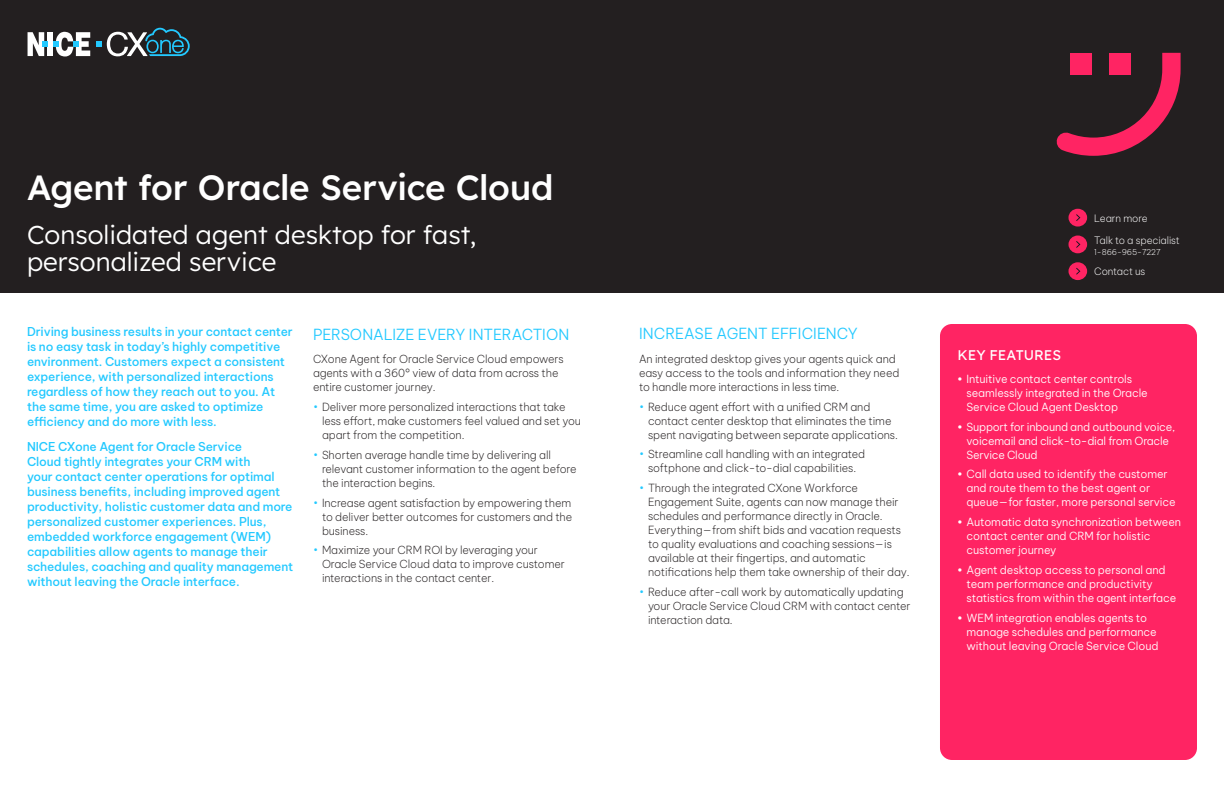
<style>
.page{position:relative;width:1224px;height:792px;background:#fff}
.page>*{position:absolute;margin:0;border:0;box-sizing:border-box;transform-origin:0 0}
.H1__white{font:35px "Lexend";letter-spacing:-.01em;color:#fff}
.H2__white{font:300 26px/27px "Lexend";color:#fff}
.Section_Title{font:300 15px "Be Vietnam Pro";letter-spacing:-.01em;color:#23c9ff}
.Key_Features_Benefit{font:14px "Lexend";color:#fff}
.Lead-in_paragraph__b{font:500 12px/15px "Be Vietnam Pro";letter-spacing:-.01em;color:#23c9ff}
.Body_Copy__K__11_14{font:200 11px/14px "Be Vietnam Pro";letter-spacing:-.01em;color:#231f20}
.t1{font:300 11px/14px "Be Vietnam Pro";letter-spacing:-.01em;color:#fff}
.t2{font:200 10px/22px "Be Vietnam Pro";letter-spacing:-.01em;color:#fff}
.t3{font:200 8px "Be Vietnam Pro";letter-spacing:-.01em;color:#fff}
.s1{color:#23c9ff}
</style>
<div class="page">
<div style="left:0;top:0;width:1224px;height:293px;background:#231f20"></div>
<svg style="left:1056px;top:53px;width:125px;height:103px"></svg>
<div style="left:1068px;top:209px;width:19px;height:18px;background:#ff2463;border-radius:50%"></div>
<svg style="left:1076px;top:214px;width:4px;height:7px"></svg>
<div style="left:1068px;top:236px;width:19px;height:17px;background:#ff2463;border-radius:50%"></div>
<svg style="left:1076px;top:241px;width:4px;height:7px"></svg>
<div style="left:1068px;top:262px;width:19px;height:18px;background:#ff2463;border-radius:50%"></div>
<svg style="left:1076px;top:268px;width:4px;height:7px"></svg>
<svg style="left:28px;top:32px;width:62px;height:25px"></svg>
<svg style="left:107px;top:28px;width:83px;height:28px"></svg>
<svg style="left:96px;top:41px;width:5px;height:6px"></svg>
<div style="left:940px;top:324px;width:257px;height:436px;background:#ff2463;border-radius:12px"></div>
<p class="H1__white" style="left:27px;top:162px;width:528px">Agent for Oracle Service Cloud</p>
<p class="H2__white" style="left:27px;top:219px;width:451px">Consolidated agent desktop for fast, personalized service</p>
<p class="Lead-in_paragraph__b" style="left:27px;top:323px;width:267px">Driving business results in your contact center is no easy task in today’s highly competitive environment. Customers expect a consistent experience, with personalized interactions regardless of how they reach out to you. At the same time, you are asked to optimize efficiency and do more with less.</p>
<p class="Lead-in_paragraph__b" style="left:27px;top:438px;width:268px">NICE CXone Agent for Oracle Service<br>Cloud tightly integrates your CRM with<br>your contact center operations for optimal business benefits, including improved agent productivity, holistic customer data and more personalized customer experiences. Plus, embedded workforce engagement (WEM) capabilities allow agents to manage their schedules, coaching and quality management without leaving the Oracle interface.</p>
<p class="Section_Title" style="left:313px;top:322px;width:258px">PERSONALIZE EVERY INTERACTION</p>
<p class="Body_Copy__K__11_14" style="left:313px;top:351px;width:252px">CXone Agent for Oracle Service Cloud empowers agents with a 360° view of data from across the entire customer journey.</p>
<p class="Body_Copy__K__11_14" style="left:322px;top:399px;width:260px;text-indent:-9px"><span class="s1">•</span> Deliver more personalized interactions that take less effort, make customers feel valued and set you apart from the competition.</p>
<p class="Body_Copy__K__11_14" style="left:322px;top:447px;width:256px;text-indent:-9px"><span class="s1">•</span> Shorten average handle time by delivering all relevant customer information to the agent before the interaction begins.</p>
<p class="Body_Copy__K__11_14" style="left:322px;top:495px;width:252px;text-align:justify;text-indent:-9px"><span class="s1">•</span> Increase agent satisfaction by empowering them to deliver better outcomes for customers and the business.</p>
<p class="Body_Copy__K__11_14" style="left:322px;top:542px;width:245px;text-indent:-9px"><span class="s1">•</span> Maximize your CRM ROI by leveraging your<br>Oracle Service Cloud data to improve customer interactions in the contact center.</p>
<p class="Section_Title" style="left:639px;top:322px;width:220px">INCREASE AGENT EFFICIENCY</p>
<p class="Body_Copy__K__11_14" style="left:639px;top:351px;width:262px">An integrated desktop gives your agents quick and easy access to the tools and information they need to handle more interactions in less time.</p>
<p class="Body_Copy__K__11_14" style="left:648px;top:399px;width:251px;text-indent:-9px"><span class="s1">•</span> Reduce agent effort with a unified CRM and contact center desktop that eliminates the time spent navigating between separate applications.</p>
<p class="Body_Copy__K__11_14" style="left:639px;top:446px;width:228px;text-align:center"><span class="s1">•</span> Streamline call handling with an integrated softphone and click-to-dial capabilities.</p>
<p class="Body_Copy__K__11_14" style="left:648px;top:480px;width:263px;text-indent:-9px"><span class="s1">•</span> Through the integrated CXone Workforce Engagement Suite, agents can now manage their schedules and performance directly in Oracle.<br>Everything—from shift bids and vacation requests to quality evaluations and coaching sessions—is available at their fingertips, and automatic notifications help them take ownership of their day.</p>
<p class="Body_Copy__K__11_14" style="left:648px;top:584px;width:264px;text-indent:-9px"><span class="s1">•</span> Reduce after-call work by automatically updating your Oracle Service Cloud CRM with contact center interaction data.</p>
<p class="t2" style="left:1094px;top:206px;width:87px">Learn more<br>Talk to a specialist</p>
<p class="t3" style="left:1094px;top:245px;width:68px">1-866-965-7227</p>
<p class="t2" style="left:1094px;top:260px;width:53px">Contact us</p>
<p class="Key_Features_Benefit" style="left:958px;top:344px;width:105px">KEY FEATURES</p>
<p class="t1" style="left:967px;top:371px;width:183px">Intuitive contact center controls seamlessly integrated in the Oracle<br>Service Cloud Agent Desktop</p>
<p class="t1" style="left:967px;top:419px;width:210px">Support for inbound and outbound voice, voicemail and click-to-dial from Oracle<br>Service Cloud</p>
<p class="t1" style="left:967px;top:466px;width:211px">Call data used to identify the customer and route them to the best agent or queue—for faster, more personal service</p>
<p class="t1" style="left:967px;top:514px;width:216px">Automatic data synchronization between contact center and CRM for holistic customer journey</p>
<p class="t1" style="left:967px;top:562px;width:211px">Agent desktop access to personal and team performance and productivity statistics from within the agent interface</p>
<p class="t1" style="left:967px;top:610px;width:193px">WEM integration enables agents to manage schedules and performance without leaving Oracle Service Cloud</p>
</div>
